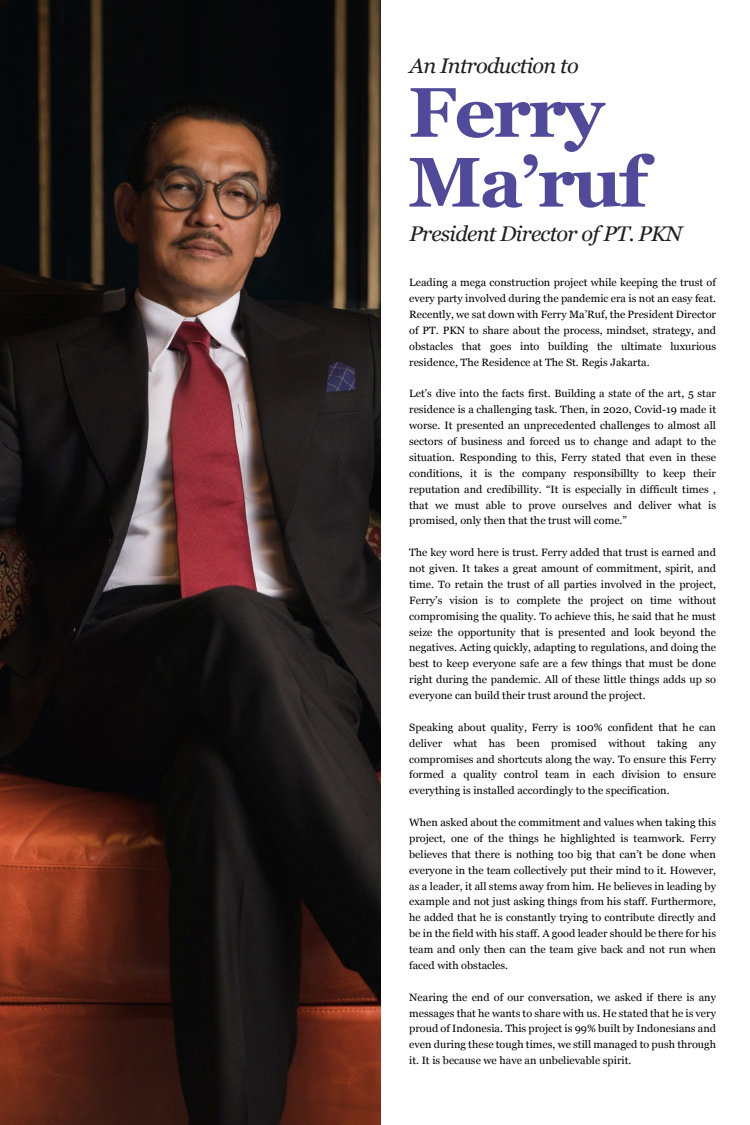
<style>
.page{position:relative;width:750px;height:1125px;background:#fff}
.page>*{position:absolute;margin:0;border:0;box-sizing:border-box;transform-origin:0 0}
.t1{font:700 70.12px/69.9px "Georgia";letter-spacing:-.035em;color:#514999}
.t2{font:italic 21.19px "Georgia";letter-spacing:-.035em;color:#231f20}
.t3{font:10.56px/15.9px "Georgia";color:#000;text-align:justify}
</style>
<div class="page">
<img style="left:0;top:0;width:381px;height:1125px">
<h2 class="t2" style="left:409px;top:50px;width:171px">An Introduction to</h2>
<h1 class="t1" style="left:408px;top:74px;width:241px">Ferry<br>Ma’ruf</h1>
<h2 class="t2" style="left:409px;top:218px;width:274px">President Director of PT. PKN</h2>
<p class="t3" style="left:409px;top:274px;width:308px">Leading a mega construction project while keeping the trust of every party involved during the pandemic era is not an easy feat.<br>Recently, we sat down with Ferry Ma’Ruf, the President Director of PT. PKN to share about the process, mindset, strategy, and obstacles that goes into building the ultimate luxurious residence, The Residence at The St. Regis Jakarta.</p>
<p class="t3" style="left:409px;top:385px;width:308px">Let’s dive into the facts first. Building a state of the art, 5 star residence is a challenging task. Then, in 2020, Covid-19 made it worse. It presented an unprecedented challenges to almost all sectors of business and forced us to change and adapt to the situation. Responding to this, Ferry stated that even in these conditions, it is the company responsibillty to keep their reputation and credibillity. “It is especially in difficult times , that we must able to prove ourselves and deliver what is promised, only then that the trust will come.”</p>
<p class="t3" style="left:409px;top:544px;width:308px">The key word here is trust. Ferry added that trust is earned and not given. It takes a great amount of commitment, spirit, and time. To retain the trust of all parties involved in the project, Ferry’s vision is to complete the project on time without compromising the quality. To achieve this, he said that he must seize the opportunity that is presented and look beyond the negatives. Acting quickly, adapting to regulations, and doing the best to keep everyone safe are a few things that must be done right during the pandemic. All of these little things adds up so everyone can build their trust around the project.</p>
<p class="t3" style="left:409px;top:719px;width:308px">Speaking about quality, Ferry is 100% confident that he can deliver what has been promised without taking any compromises and shortcuts along the way. To ensure this Ferry formed a quality control team in each division to ensure everything is installed accordingly to the specification.</p>
<p class="t3" style="left:409px;top:814px;width:308px">When asked about the commitment and values when taking this project, one of the things he highlighted is teamwork. Ferry believes that there is nothing too big that can’t be done when everyone in the team collectively put their mind to it. However, as a leader, it all stems away from him. He believes in leading by example and not just asking things from his staff. Furthermore, he added that he is constantly trying to contribute directly and be in the field with his staff. A good leader should be there for his team and only then can the team give back and not run when faced with obstacles.</p>
<p class="t3" style="left:409px;top:989px;width:308px">Nearing the end of our conversation, we asked if there is any messages that he wants to share with us. He stated that he is very proud of Indonesia. This project is 99% built by Indonesians and even during these tough times, we still managed to push through it. It is because we have an unbelievable spirit.</p>
</div>
